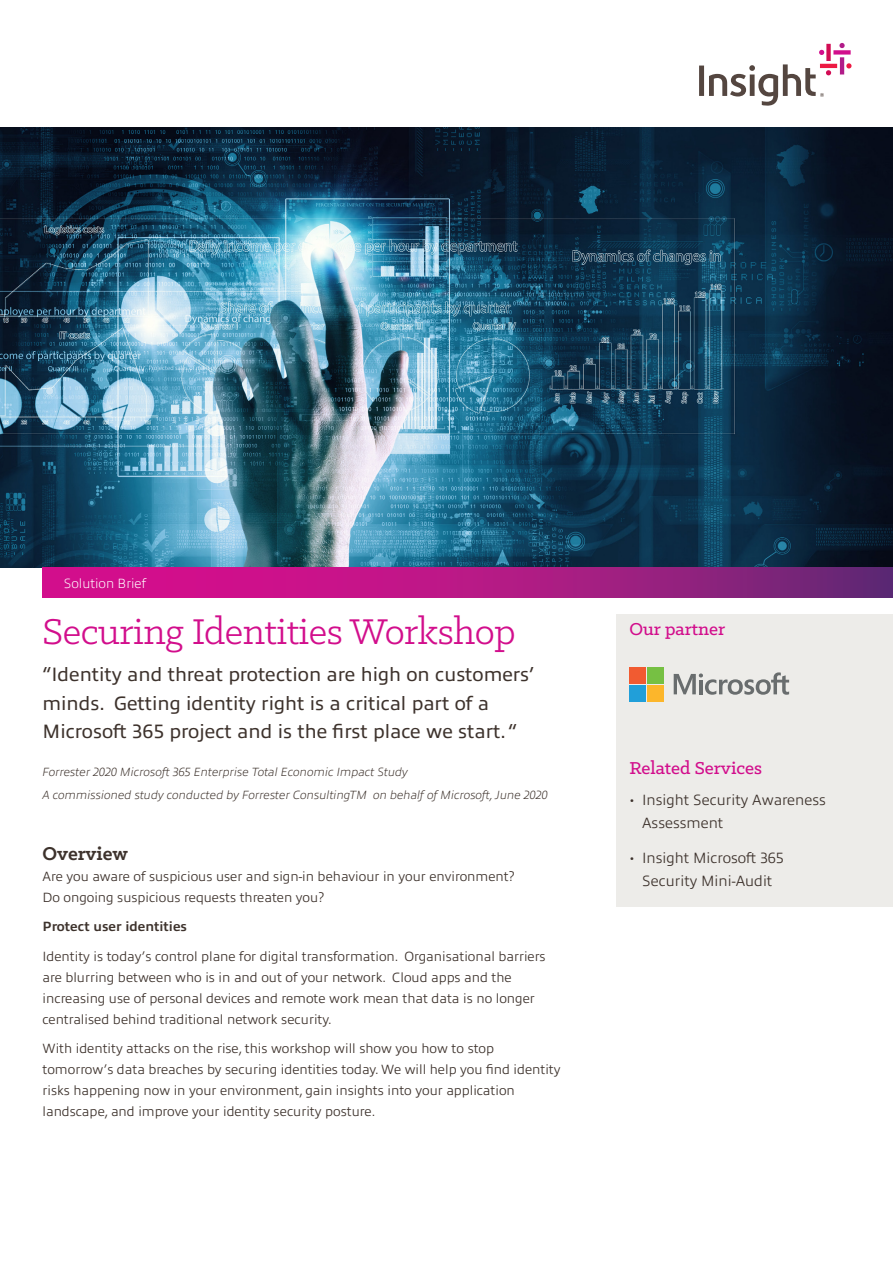
<style>
.page{position:relative;width:893px;height:1263px;background:#fff}
.page>*{position:absolute;margin:0;border:0;box-sizing:border-box;transform-origin:0 0}
.t1{font:40.5px "Klinic Slab";letter-spacing:-.01em;color:#d20e8c}
.sub_header{font:700 21px "Klinic Slab";color:#3d322c}
.t2{font:19.5px/28.5px "Allumi Pro";color:#3d322c}
.body_copy{font:500 19.5px "Klinic Slab";color:#d20e8c}
.t3{font:300 15px/22.5px "Allumi Pro";color:#3d322c}
.body_copy-2{font:300 13.5px/21px "Allumi Pro";color:#3d322c}
.body_copy-3{font:700 13.5px "Allumi Pro";color:#3d322c}
.body_copy-4{font:200 13.5px "Allumi Pro";color:#fff}
.t4{font:italic 200 12px "Allumi Pro";color:#3d322c}
.s1{font-family:"Klinic Slab"}
</style>
<div class="page">
<img style="left:0;top:127px;width:893px;height:441px">
<svg style="left:699px;top:43px;width:152px;height:63px"></svg>
<div style="left:617px;top:614px;width:276px;height:292px;background:#edece9"></div>
<svg style="left:43px;top:568px;width:850px;height:29px;background:#ad1983"></svg>
<svg style="left:674px;top:672px;width:115px;height:23px"></svg>
<div style="left:629px;top:667px;width:17px;height:16px;background:#f15b31"></div>
<div style="left:647px;top:667px;width:16px;height:16px;background:#76c043"></div>
<div style="left:629px;top:685px;width:17px;height:16px;background:#219fd9"></div>
<div style="left:647px;top:685px;width:16px;height:16px;background:#fcb62b"></div>
<p class="body_copy-4" style="left:64px;top:573px;width:84px">Solution Brief</p>
<p class="t1" style="left:43px;top:606px;width:475px">Securing Identities Workshop</p>
<p class="t2" style="left:43px;top:659px;width:493px">“Identity and threat protection are high on customers’ minds. Getting identity right is a critical part of a<br>Microsoft 365 project and is the first place we start. “</p>
<p class="t4" style="left:43px;top:763px;width:367px">Forrester 2020 Microsoft 365 Enterprise Total Economic Impact Study</p>
<p class="t4" style="left:43px;top:786px;width:507px">A commissioned study conducted by Forrester ConsultingTM on behalf of Microsoft, June 2020</p>
<p class="sub_header" style="left:43px;top:839px;width:87px">Overview</p>
<p class="body_copy-2" style="left:43px;top:864px;width:473px">Are you aware of suspicious user and sign-in behaviour in your environment?<br>Do ongoing suspicious requests threaten you?</p>
<p class="body_copy-3" style="left:43px;top:916px;width:146px">Protect user identities</p>
<p class="body_copy-2" style="left:43px;top:944px;width:505px">Identity is today’s control plane for digital transformation. Organisational barriers are blurring between who is in and out of your network. Cloud apps and the increasing use of personal devices and remote work mean that data is no longer centralised behind traditional network security.</p>
<p class="body_copy-2" style="left:43px;top:1037px;width:520px">With identity attacks on the rise, this workshop will show you how to stop tomorrow’s data breaches by securing identities today. We will help you find identity risks happening now in your environment, gain insights into your application landscape, and improve your identity security posture.</p>
<p class="body_copy" style="left:629px;top:617px;width:97px">Our partner</p>
<p class="body_copy" style="left:629px;top:756px;width:134px">Related Services</p>
<p class="t3" style="left:642px;top:788px;width:185px;text-indent:-13px"><span class="s1">•</span> Insight Security Awareness<br>Assessment</p>
<p class="t3" style="left:629px;top:845px;width:156px;text-align:center"><span class="s1">•</span> Insight Microsoft 365<br>Security Mini-Audit</p>
</div>
